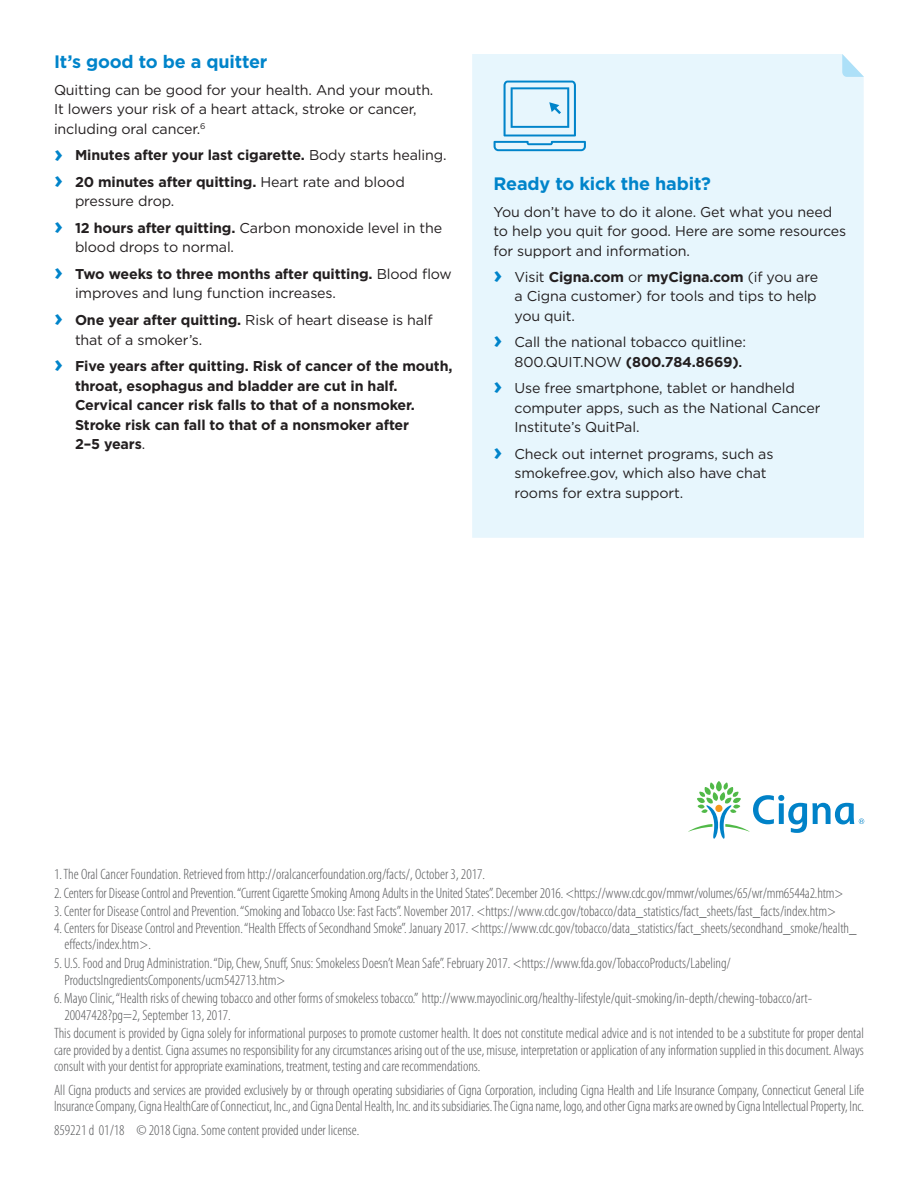
<style>
.page{position:relative;width:918px;height:1188px;background:#fff}
.page>*{position:absolute;margin:0;border:0;box-sizing:border-box;transform-origin:0 0}
.Subhead_body_bold_12{font:700 18px "Gotham";letter-spacing:-.01em;color:#0084ca}
.Legal_copy_Cat{font:300 condensed 15px/16.5px "Myriad Pro";color:#57585a}
.Bullet_copy_book_9_5{font:14.25px/19.5px "Gotham";letter-spacing:-.01em;color:#231f20}
.Bullet_copy_book_9_5-2{font:700 14.25px/19.5px "Gotham";letter-spacing:-.01em;color:#231f20}
.Body_copy__book_9_5{font:14.25px/19.5px "Gotham";letter-spacing:-.01em;color:#231f20}
.Sidebar_copy_medium{font:14.25px/19.5px "Gotham";letter-spacing:-.01em;color:#231f20}
.s1{font-size:24px;color:#0084ca}
.s2{font-weight:400}
.s3{font-weight:700;font-size:24px;color:#0084ca}
.s4{font-weight:700}
.s5{font-weight:500}
</style>
<div class="page">
<div style="left:472px;top:54px;width:392px;height:484px;background:#e7f6fd"></div>
<svg style="left:842px;top:54px;width:22px;height:23px"></svg>
<svg style="left:494px;top:81px;width:92px;height:70px;background:#b9dff2"></svg>
<svg style="left:688px;top:781px;width:176px;height:58px"></svg>
<p class="Subhead_body_bold_12" style="left:54px;top:50px;width:215px">It’s good to be a quitter</p>
<p class="Body_copy__book_9_5" style="left:54px;top:80px;width:381px">Quitting can be good for your health. And your mouth.<br>It lowers your risk of a heart attack, stroke or cancer, including oral cancer.<sup>6</sup></p>
<p class="Bullet_copy_book_9_5-2" style="left:54px;top:146px;width:394px"><span class="s1">›</span> Minutes after your last cigarette. <span class="s2">Body starts healing.</span></p>
<p class="Bullet_copy_book_9_5" style="left:75px;top:172px;width:331px;text-indent:-21px"><span class="s3">›</span> <span class="s4">20 minutes after quitting.</span> Heart rate and blood pressure drop.</p>
<p class="Bullet_copy_book_9_5" style="left:75px;top:218px;width:369px;text-indent:-21px"><span class="s3">›</span> <span class="s4">12 hours after quitting.</span> Carbon monoxide level in the blood drops to normal.</p>
<p class="Bullet_copy_book_9_5" style="left:75px;top:264px;width:378px;text-indent:-21px"><span class="s3">›</span> <span class="s4">Two weeks to three months after quitting.</span> Blood flow improves and lung function increases.</p>
<p class="Bullet_copy_book_9_5" style="left:75px;top:310px;width:359px;text-indent:-21px"><span class="s3">›</span> <span class="s4">One year after quitting.</span> Risk of heart disease is half that of a smoker’s.</p>
<p class="Bullet_copy_book_9_5-2" style="left:75px;top:356px;width:379px;text-indent:-21px"><span class="s1">›</span> Five years after quitting. Risk of cancer of the mouth, throat, esophagus and bladder are cut in half.<br>Cervical cancer risk falls to that of a nonsmoker.<br>Stroke risk can fall to that of a nonsmoker after<br>2–5 years<span class="s2">.</span></p>
<p class="Subhead_body_bold_12" style="left:494px;top:172px;width:219px">Ready to kick the habit?</p>
<p class="Sidebar_copy_medium" style="left:494px;top:201px;width:354px">You don’t have to do it alone. Get what you need to help you quit for good. Here are some resources for support and information.</p>
<p class="Bullet_copy_book_9_5" style="left:515px;top:267px;width:305px;text-align:justify;text-indent:-21px"><span class="s3">›</span> Visit <span class="s4">Cigna.com</span> or <span class="s4">myCigna.com</span> (if you are a Cigna customer) for tools and tips to help you quit.</p>
<p class="Bullet_copy_book_9_5" style="left:494px;top:332px;width:254px;text-align:right"><span class="s3">›</span> Call the national tobacco quitline:<br>800.QUIT.NOW <span class="s4">(800.784.8669)</span><span class="s5">.</span></p>
<p class="Bullet_copy_book_9_5" style="left:515px;top:378px;width:307px;text-indent:-21px"><span class="s3">›</span> Use free smartphone, tablet or handheld computer apps, such as the National Cancer<br>Institute’s QuitPal.</p>
<p class="Bullet_copy_book_9_5" style="left:515px;top:444px;width:260px;text-indent:-21px"><span class="s3">›</span> Check out internet programs, such as smokefree.gov, which also have chat rooms for extra support.</p>
<p class="Legal_copy_Cat" style="left:54px;top:866px;width:433px">1. The Oral Cancer Foundation. Retrieved from http://oralcancerfoundation.org/facts/, October 3, 2017.</p>
<p class="Legal_copy_Cat" style="left:54px;top:885px;width:791px">2. Centers for Disease Control and Prevention. “Current Cigarette Smoking Among Adults in the United States”. December 2016. &lt;https://www.cdc.gov/mmwr/volumes/65/wr/mm6544a2.htm&gt;</p>
<p class="Legal_copy_Cat" style="left:54px;top:904px;width:784px">3. Center for Disease Control and Prevention. “Smoking and Tobacco Use: Fast Facts”. November 2017. &lt;https://www.cdc.gov/tobacco/data_statistics/fact_sheets/fast_facts/index.htm&gt;</p>
<p class="Legal_copy_Cat" style="left:64px;top:920px;width:794px;text-indent:-10px">4. Centers for Disease Control and Prevention. “Health Effects of Secondhand Smoke”. January 2017. &lt;https://www.cdc.gov/tobacco/data_statistics/fact_sheets/secondhand_smoke/health_ effects/index.htm&gt;.</p>
<p class="Legal_copy_Cat" style="left:64px;top:955px;width:668px;text-indent:-10px">5. U.S. Food and Drug Administration. “Dip, Chew, Snuff, Snus: Smokeless Doesn’t Mean Safe”. February 2017. &lt;https://www.fda.gov/TobaccoProducts/Labeling/<br>ProductsIngredientsComponents/ucm542713.htm&gt;</p>
<p class="Legal_copy_Cat" style="left:64px;top:990px;width:749px;text-indent:-10px">6. Mayo Clinic, “Health risks of chewing tobacco and other forms of smokeless tobacco.” http://www.mayoclinic.org/healthy-lifestyle/quit-smoking/in-depth/chewing-tobacco/art-<br>20047428?pg=2, September 13, 2017.</p>
<p class="Legal_copy_Cat" style="left:54px;top:1026px;width:812px;text-align:justify">This document is provided by Cigna solely for informational purposes to promote customer health. It does not constitute medical advice and is not intended to be a substitute for proper dental care provided by a dentist. Cigna assumes no responsibility for any circumstances arising out of the use, misuse, interpretation or application of any information supplied in this document. Always consult with your dentist for appropriate examinations, treatment, testing and care recommendations.</p>
<p class="Legal_copy_Cat" style="left:54px;top:1082px;width:812px">All Cigna products and services are provided exclusively by or through operating subsidiaries of Cigna Corporation, including Cigna Health and Life Insurance Company, Connecticut General Life<br>Insurance Company, Cigna HealthCare of Connecticut, Inc., and Cigna Dental Health, Inc. and its subsidiaries. The Cigna name, logo, and other Cigna marks are owned by Cigna Intellectual Property, Inc.</p>
<p class="Legal_copy_Cat" style="left:54px;top:1122px;width:307px">859221 d 01/18 © 2018 Cigna. Some content provided under license.</p>
</div>
